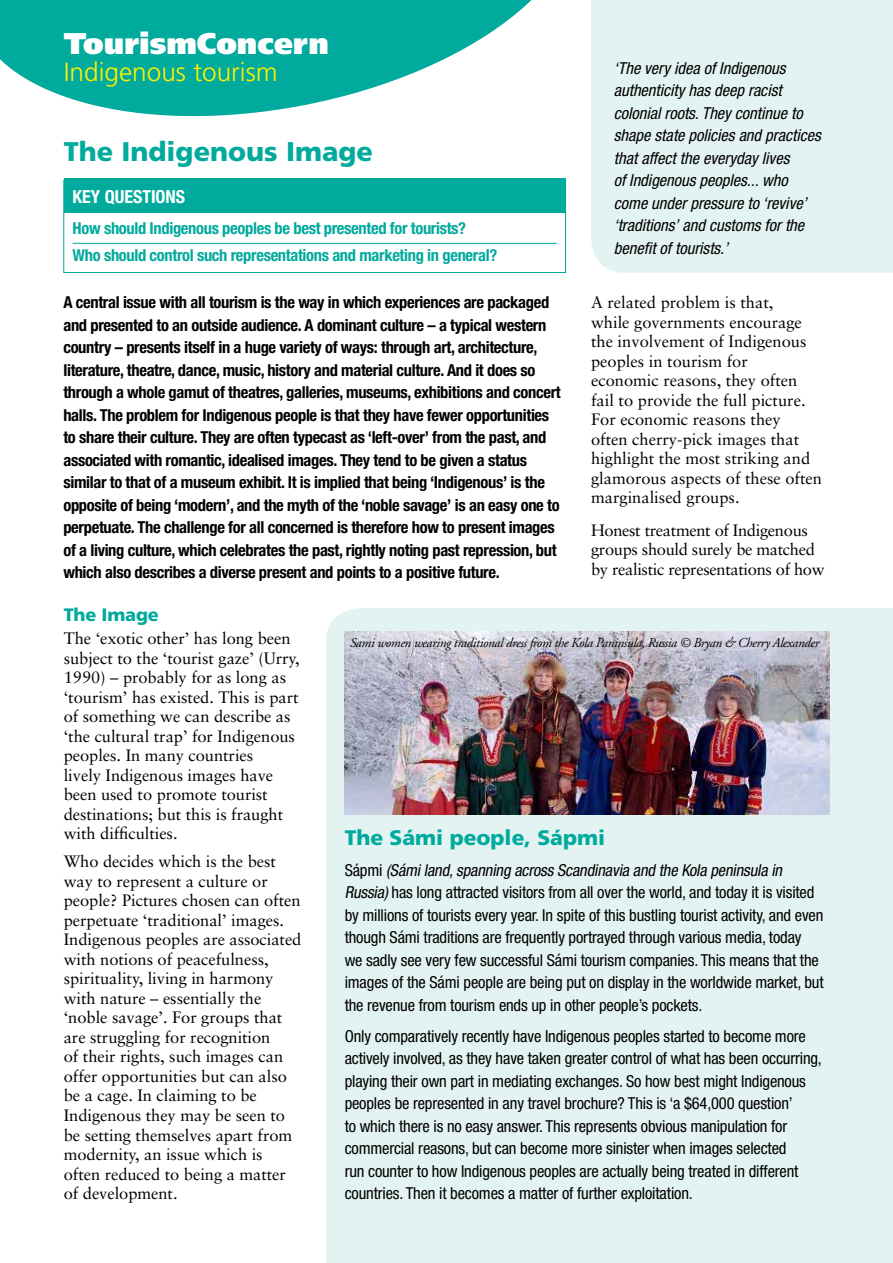
<style>
.page{position:relative;width:893px;height:1263px;background:#fff}
.page>*{position:absolute;margin:0;border:0;box-sizing:border-box;transform-origin:0 0}
.t1{font:900 30px "Frutiger";color:#fff}
.t2{font:900 27px "Frutiger";color:#00aa9d}
.t3{font:300 26.25px "Frutiger";color:#fff200}
.t4{font:900 21px "Frutiger";color:#00aa9d}
.t5{font:700 condensed 18px "Helvetica Neue";color:#fff}
.t6{font:900 18px "Frutiger";letter-spacing:-.01em;color:#00aa9d}
.t7{font:16.5px/19.5px "Sabon";letter-spacing:-.005em;color:#000}
.t8{font:condensed 16.5px/22.5px "Helvetica Neue";letter-spacing:-.01em;color:#000}
.t9{font:700 condensed 16.5px/22.5px "Helvetica Neue";letter-spacing:-.02em;color:#000}
.t10{font:italic condensed 16.5px/22.5px "Helvetica Neue";color:#000}
.t11{font:700 condensed 16.5px/26.7px "Helvetica Neue";letter-spacing:-.02em;color:#00aa9d}
.t12{font:italic 13.5px "Adobe Garamond";letter-spacing:-.025em;color:#000}
.s1{font-style:italic}
</style>
<div class="page">
<svg style="left:0;top:0;width:532px;height:117px;fill:#00aa9d"></svg>
<div style="left:326px;top:608px;width:567px;height:655px;background:#e3f3f1"></div>
<img style="left:345px;top:632px;width:484px;height:182px">
<div style="left:64px;top:179px;width:502px;height:34px;background:#00aa9d"></div>
<hr style="left:73px;top:243px;width:484px;height:1px;background:#00aa9d">
<div style="left:63px;top:180px;width:503px;height:93px;border:1px solid #00aa9d"></div>
<div style="left:591px;top:0;width:302px;height:273px;background:#e3f3f1"></div>
<h1 class="t1" style="left:64px;top:25px;width:267px">TourismConcern</h1>
<h3 class="t3" style="left:64px;top:57px;width:215px">Indigenous tourism</h3>
<h2 class="t2" style="left:64px;top:136px;width:311px">The Indigenous Image</h2>
<p class="t5" style="left:73px;top:186px;width:114px">KEY QUESTIONS</p>
<p class="t11" style="left:73px;top:215px;width:426px">How should Indigenous peoples be best presented for tourists?<br>Who should control such representations and marketing in general?</p>
<p class="t9" style="left:63px;top:291px;width:499px">A central issue with all tourism is the way in which experiences are packaged and presented to an outside audience. A dominant culture – a typical western country – presents itself in a huge variety of ways: through art, architecture, literature, theatre, dance, music, history and material culture. And it does so through a whole gamut of theatres, galleries, museums, exhibitions and concert halls. The problem for Indigenous people is that they have fewer opportunities to share their culture. They are often typecast as ‘left-over’ from the past, and associated with romantic, idealised images. They tend to be given a status similar to that of a museum exhibit. It is implied that being ‘Indigenous’ is the opposite of being ‘modern’, and the myth of the ‘noble savage’ is an easy one to perpetuate. The challenge for all concerned is therefore how to present images of a living culture, which celebrates the past, rightly noting past repression, but which also describes a diverse present and points to a positive future.</p>
<p class="t10" style="left:614px;top:57px;width:209px">‘The very idea of Indigenous authenticity has deep racist colonial roots. They continue to shape state policies and practices that affect the everyday lives<br>of Indigenous peoples... who come under pressure to ‘revive’ ‘traditions’ and customs for the benefit of tourists.’</p>
<p class="t7" style="left:591px;top:293px;width:232px">A related problem is that,<br>while governments encourage the involvement of Indigenous peoples in tourism for<br>economic reasons, they often fail to provide the full picture.<br>For economic reasons they<br>often cherry-pick images that highlight the most striking and glamorous aspects of these often marginalised groups.</p>
<p class="t7" style="left:591px;top:520px;width:235px">Honest treatment of Indigenous groups should surely be matched by realistic representations of how</p>
<p class="t6" style="left:64px;top:603px;width:97px">The Image</p>
<p class="t7" style="left:64px;top:629px;width:238px">The ‘exotic other’ has long been subject to the ‘tourist gaze’ (Urry,<br>1990) – probably for as long as ‘tourism’ has existed. This is part of something we can describe as ‘the cultural trap’ for Indigenous peoples. In many countries<br>lively Indigenous images have been used to promote tourist destinations; but this is fraught with difficulties.</p>
<p class="t7" style="left:64px;top:852px;width:239px">Who decides which is the best way to represent a culture or people? Pictures chosen can often perpetuate ‘traditional’ images.<br>Indigenous peoples are associated with notions of peacefulness, spirituality, living in harmony with nature – essentially the ‘noble savage’. For groups that are struggling for recognition<br>of their rights, such images can offer opportunities but can also be a cage. In claiming to be<br>Indigenous they may be seen to be setting themselves apart from modernity, an issue which is often reduced to being a matter of development.</p>
<p class="t12" style="left:350px;top:636px;width:471px">Sami women wearing traditional dress from the Kola Paninsula, Russia © Bryan &amp; Cherry Alexander</p>
<p class="t4" style="left:345px;top:824px;width:262px">The Sámi people, Sápmi</p>
<p class="t8" style="left:345px;top:858px;width:480px">S á p m i <span class="s1">(Sámiland,spanning across Scandinavia and the Kola peninsula in Russia)</span> has long attracted visitors from all over the world, and today it is visited by millions of tourists every year. In spite of this bustling tourist activity, and even though Sámi traditions are frequently portrayed through various media, today<br>we sadly see very few successful Sámi tourism companies. This means that the images of the Sámi people are being put on display in the worldwide market, but the revenue from tourism ends up in other people’s pockets.</p>
<p class="t8" style="left:345px;top:1024px;width:479px">Only comparatively recently have Indigenous peoples started to become more actively involved, as they have taken greater control of what has been occurring, playing their own part in mediating exchanges. So how best might Indigenous peoples be represented in any travel brochure? This is ‘a $64,000 question’<br>to which there is no easy answer. This represents obvious manipulation for commercial reasons, but can become more sinister when images selected<br>run counter to how Indigenous peoples are actually being treated in different countries. Then it becomes a matter of further exploitation.</p>
</div>
